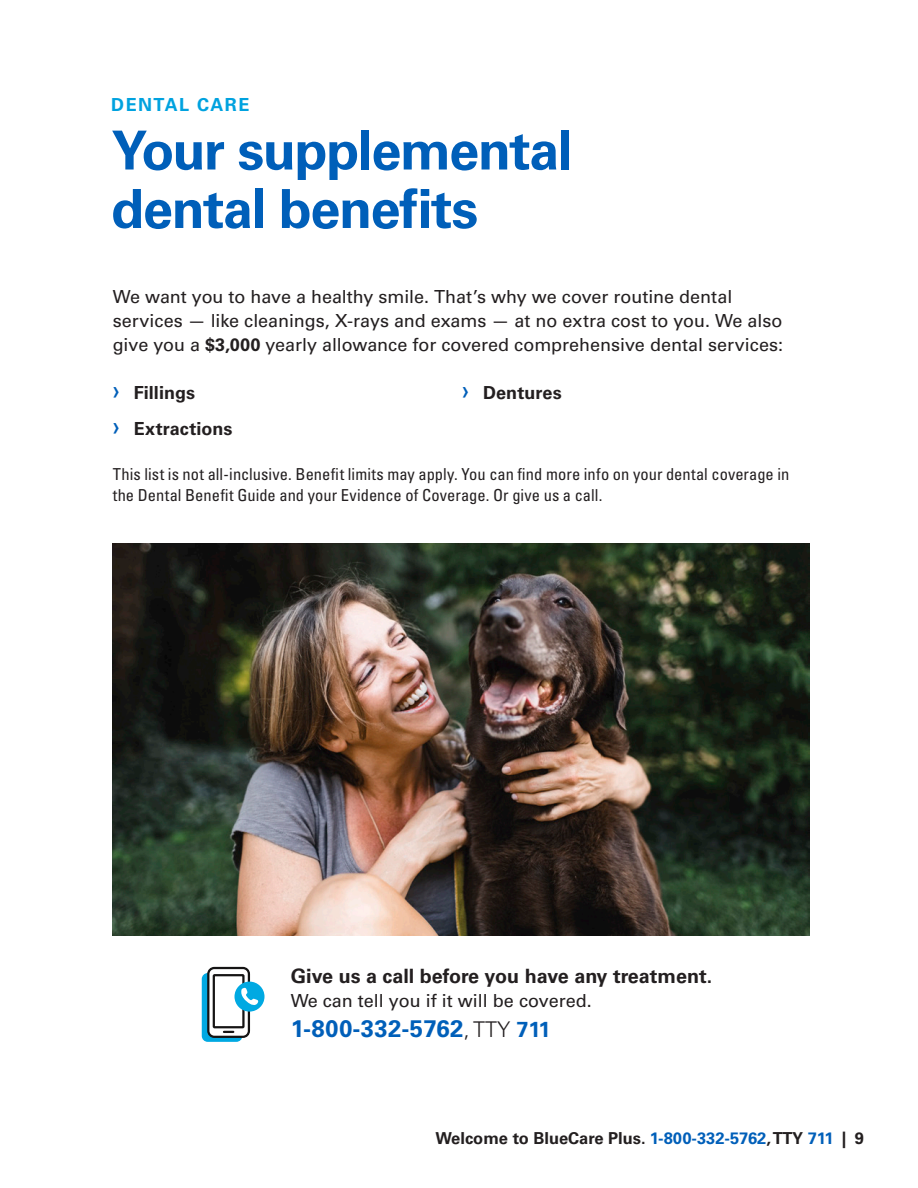
<style>
.page{position:relative;width:918px;height:1188px;background:#fff}
.page>*{position:absolute;margin:0;border:0;box-sizing:border-box;transform-origin:0 0}
.t1{font:700 54px/58.5px "Univers LT Std";letter-spacing:-.025em;color:#005fb9}
.t2{font:700 24px "Univers LT Std";letter-spacing:.01em;color:#005fb9}
.t3{font:700 19.65px "Univers LT Std";color:#231f20}
.t4{font:18px/24px "Univers LT Std";color:#231f20}
.t5{font:700 18px "Univers LT Std";letter-spacing:.005em;color:#231f20}
.t6{font:700 18px "Univers LT Std";letter-spacing:.08em;color:#00a2df}
.t7{font:condensed 16.5px/21px "Univers LT Std";color:#231f20}
.t8{font:700 16.5px "Univers LT Std";color:#231f20}
.s1{font-weight:700}
.s2{font-weight:400;font-size:27px;color:#005fb9}
.s3{font-weight:300;font-size:21.6px;color:#231f20}
.s4{font-size:21.6px}
.s5{color:#005fb9}
</style>
<div class="page">
<img style="left:113px;top:544px;width:696px;height:392px">
<div style="left:202px;top:973px;width:40px;height:69px;background:#00a9e2;border-radius:6px"></div>
<div style="left:208px;top:968px;width:41px;height:69px;background:#fff;border-radius:6px"></div>
<div style="left:207px;top:967px;width:43px;height:71px;border:2px solid #151414;border-radius:6px"></div>
<div style="left:213px;top:974px;width:32px;height:54px;border:2px solid #151414"></div>
<svg style="left:224px;top:1031px;width:9px;height:2px"></svg>
<div style="left:235px;top:982px;width:30px;height:30px;background:#00a9e2;border-radius:50%"></div>
<svg style="left:241px;top:988px;width:18px;height:17px"></svg>
<h2 class="t6" style="left:111px;top:94px;width:140px">DENTAL CARE</h2>
<h2 class="t1" style="left:111px;top:122px;width:463px">Your supplemental dental benefits</h2>
<p class="t4" style="left:113px;top:285px;width:672px">We want you to have a healthy smile. That’s why we cover routine dental services — like cleanings, X-rays and exams — at no extra cost to you. We also give you a <span class="s1">$3,000</span> yearly allowance for covered comprehensive dental services:</p>
<p class="t5" style="left:113px;top:382px;width:84px"><span class="s2">›</span> Fillings</p>
<p class="t5" style="left:113px;top:418px;width:121px"><span class="s2">›</span> Extractions</p>
<p class="t5" style="left:462px;top:382px;width:101px"><span class="s2">›</span> Dentures</p>
<p class="t7" style="left:113px;top:463px;width:678px">This list is not all-inclusive. Benefit limits may apply. You can find more info on your dental coverage in the Dental Benefit Guide and your Evidence of Coverage. Or give us a call.</p>
<p class="t3" style="left:291px;top:965px;width:423px">Give us a call before you have any treatment.</p>
<p class="t4" style="left:291px;top:989px;width:302px">We can tell you if it will be covered.</p>
<p class="t2" style="left:291px;top:1015px;width:261px">1-800-332-5762<span class="s3">, TTY</span> <span class="s4">711</span></p>
<p class="t8" style="left:435px;top:1129px;width:430px">Welcome to BlueCare Plus. <span class="s5">1-800-332-5762</span>,TTY <span class="s5">711</span> | 9</p>
</div>
